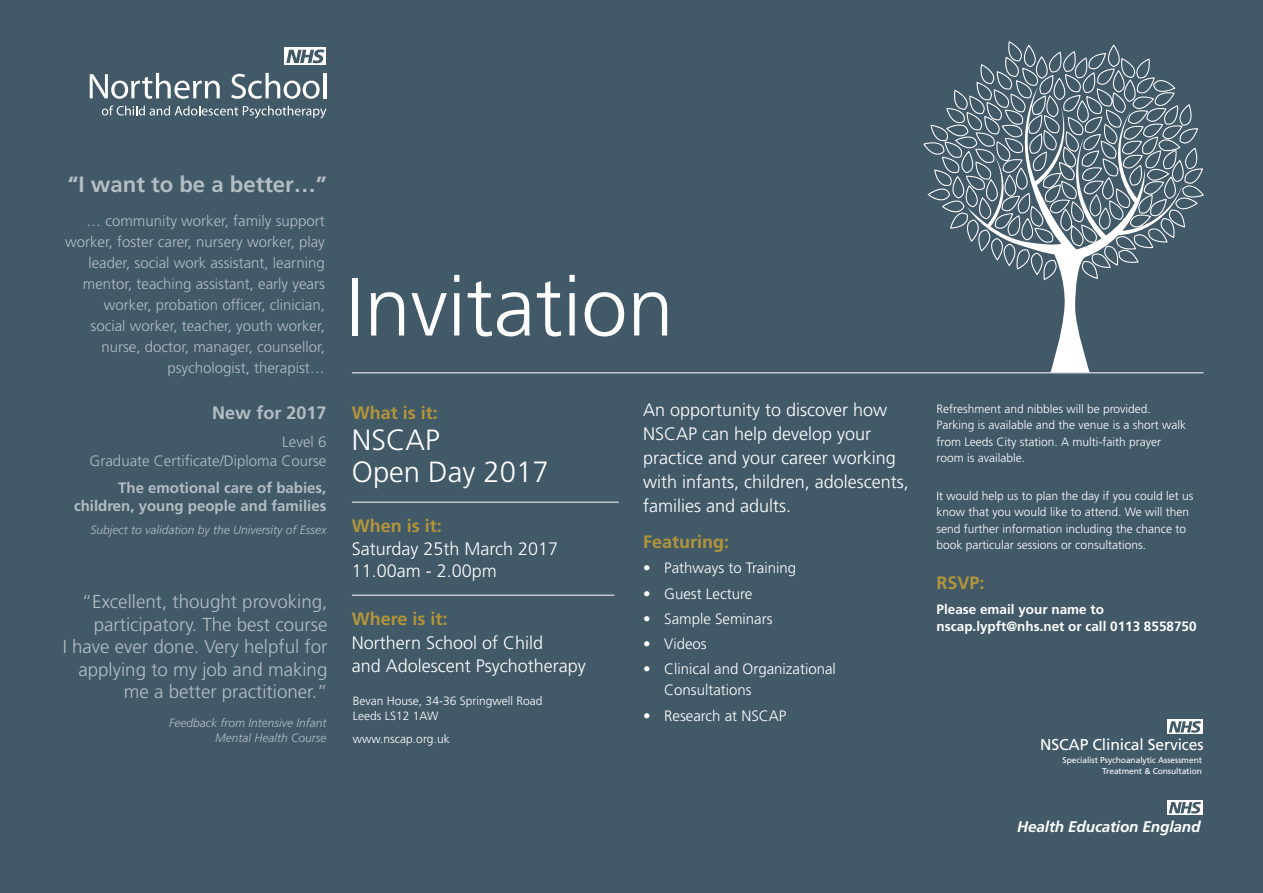
<style>
.page{position:relative;width:1263px;height:893px;background:#425968}
.page>*{position:absolute;margin:0;border:0;box-sizing:border-box;transform-origin:0 0}
.t1{font:300 83.1px "Frutiger LT Std";color:#fff}
.t2{font:300 29.25px/32px "Frutiger LT Std";color:#fff}
.t3{font:700 22.2px "Frutiger LT Std";color:#b3bdc3}
.t4{font:300 18.75px/22.5px "Frutiger LT Std";color:#b3bdc3;text-align:right}
.t5{font:300 18px/24px "Frutiger LT Std";color:#fff}
.t6{font:700 18px "Frutiger LT Std";color:#b1953a}
.t7{font:700 18px "Frutiger LT Std";color:#b3bdc3}
.t8{font:15.75px "Frutiger LT Std";letter-spacing:-.01em;color:#fff}
.t9{font:italic 700 15.3px "Frutiger LT Std";letter-spacing:-.01em;color:#fff}
.t10{font:300 15px/21px "Frutiger LT Std";color:#b3bdc3;text-align:right}
.t11{font:300 15px/21px "Frutiger LT Std";color:#fff}
.t12{font:700 15px/18px "Frutiger LT Std";color:#b3bdc3;text-align:right}
.t13{font:700 13.5px/17.2px "Frutiger LT Std";color:#fff}
.t14{font:300 12px/16.5px "Frutiger LT Std";color:#fff}
.t15{font:italic 300 12px/15px "Frutiger LT Std";color:#b3bdc3;text-align:right}
.t16{font:8.4px/10.9px "Frutiger LT Std";letter-spacing:-.01em;color:#fff;text-align:right}
</style>
<div class="page">
<svg style="left:102px;top:105px;width:224px;height:13px"></svg>
<svg style="left:90px;top:73px;width:130px;height:26px"></svg>
<svg style="left:231px;top:73px;width:89px;height:26px"></svg>
<hr style="left:323px;top:73px;width:3px;height:25px;background:#fff">
<div style="left:284px;top:48px;width:42px;height:17px;background:#fff"></div>
<svg style="left:286px;top:49px;width:38px;height:14px"></svg>
<div style="left:1167px;top:720px;width:36px;height:14px;background:#fff"></div>
<svg style="left:1167px;top:800px;width:36px;height:15px"></svg>
<svg style="left:1169px;top:721px;width:32px;height:12px"></svg>
<svg style="left:1169px;top:802px;width:32px;height:11px"></svg>
<hr style="left:352px;top:372px;width:851px;height:1px;background:#fff">
<hr style="left:352px;top:502px;width:267px;height:1px;background:#fff">
<hr style="left:352px;top:595px;width:262px;height:1px;background:#fff">
<svg style="left:1050px;top:281px;width:40px;height:91px"></svg>
<svg style="left:923px;top:41px;width:280px;height:240px"></svg>
<h3 class="t3" style="left:68px;top:171px;width:260px">“I want to be a better…”</h3>
<p class="t10" style="left:65px;top:211px;width:261px">… community worker, family support worker, foster carer, nursery worker, play leader, social work assistant, learning mentor, teaching assistant, early years worker, probation officer, clinician,<br>social worker, teacher, youth worker, nurse, doctor, manager, counsellor, psychologist, therapist…</p>
<h3 class="t7" style="left:212px;top:402px;width:116px">New for 2017</h3>
<p class="t10" style="left:90px;top:432px;width:238px;line-height:19.5px">Level 6<br>Graduate Certificate/Diploma Course</p>
<p class="t12" style="left:74px;top:478px;width:254px">The emotional care of babies, children, young people and families</p>
<p class="t15" style="left:90px;top:523px;width:238px">Subject to validation by the University of Essex</p>
<h3 class="t4" style="left:63px;top:591px;width:266px">“Excellent, thought provoking, participatory. The best course<br>I have ever done. Very helpful for applying to my job and making me a better practitioner.”</h3>
<p class="t15" style="left:169px;top:715px;width:159px">Feedback from Intensive Infant<br>Mental Health Course</p>
<h1 class="t1" style="left:346px;top:260px;width:329px">Invitation</h1>
<h3 class="t6" style="left:352px;top:402px;width:88px">What is it:</h3>
<h2 class="t2" style="left:352px;top:424px;width:198px">NSCAP<br>Open Day 2017</h2>
<h3 class="t6" style="left:352px;top:515px;width:92px">When is it:</h3>
<h3 class="t5" style="left:352px;top:537px;width:208px;line-height:22.5px">Saturday 25th March 2017<br>11.00am - 2.00pm</h3>
<h3 class="t6" style="left:352px;top:608px;width:97px">Where is it:</h3>
<h3 class="t5" style="left:352px;top:632px;width:236px;line-height:22.5px">Northern School of Child<br>and Adolescent Psychotherapy</h3>
<p class="t14" style="left:353px;top:694px;width:191px;line-height:14.4px">Bevan House, 34-36 Springwell Road<br>Leeds LS12 1AW</p>
<p class="t14" style="left:353px;top:730px;width:98px">www.nscap.org.uk</p>
<h3 class="t5" style="left:643px;top:398px;width:267px">An opportunity to discover how<br>NSCAP can help develop your practice and your career working with infants, children, adolescents, families and adults.</h3>
<h3 class="t6" style="left:643px;top:531px;width:88px">Featuring:</h3>
<p class="t11" style="left:643px;top:558px;width:154px">• Pathways to Training</p>
<p class="t11" style="left:643px;top:583px;width:111px">• Guest Lecture</p>
<p class="t11" style="left:643px;top:608px;width:131px">• Sample Seminars</p>
<p class="t11" style="left:643px;top:634px;width:65px">• Videos</p>
<p class="t11" style="left:664px;top:659px;width:173px;text-indent:-21px">• Clinical and Organizational<br>Consultations</p>
<p class="t11" style="left:643px;top:705px;width:145px">• Research at NSCAP</p>
<p class="t14" style="left:936px;top:401px;width:251px">Refreshment and nibbles will be provided.<br>Parking is available and the venue is a short walk from Leeds City station. A multi-faith prayer room is available.</p>
<p class="t14" style="left:936px;top:487px;width:258px">It would help us to plan the day if you could let us know that you would like to attend. We will then send further information including the chance to book particular sessions or consultations.</p>
<h3 class="t6" style="left:936px;top:572px;width:50px">RSVP:</h3>
<p class="t13" style="left:936px;top:601px;width:261px">Please email your name to nscap.lypft@nhs.net or call 0113 8558750</p>
<h3 class="t8" style="left:1040px;top:735px;width:165px">NSCAP Clinical Services</h3>
<p class="t16" style="left:1063px;top:754px;width:141px">Specialist Psychoanalytic Assessment<br>Treatment &amp; Consultation</p>
<p class="t9" style="left:1017px;top:817px;width:185px">Health Education England</p>
</div>
